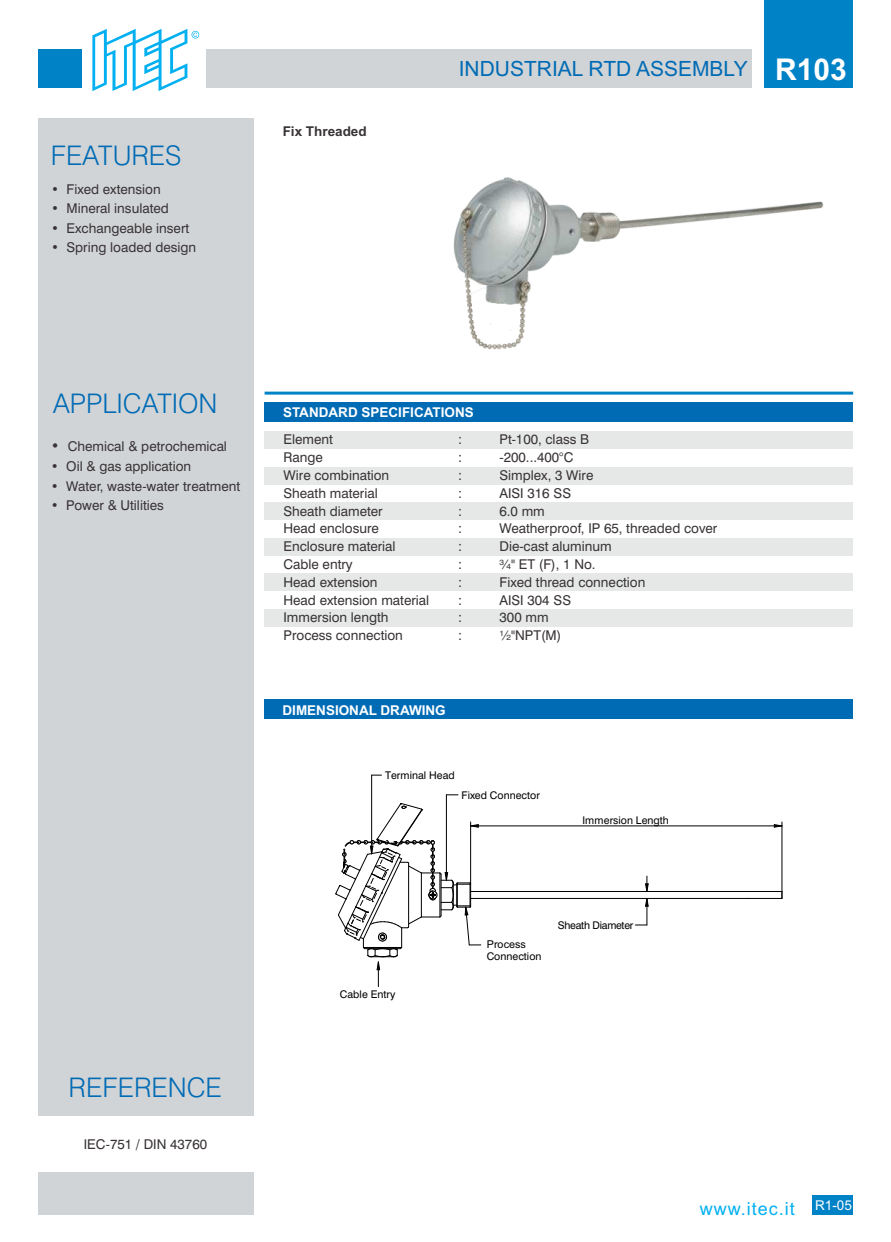
<style>
.page{position:relative;width:891px;height:1242px;background:#fff}
.page>*{position:absolute;margin:0;border:0;box-sizing:border-box;transform-origin:0 0}
.t1{font:300 27px "Swiss 721 BT";color:#006bb5}
.t2{font:21px "Arial";color:#006bb5}
.t3{font:18px "Arial";letter-spacing:.055em;color:#00b0f0}
.t4{font:13.5px "Swiss 721 BT";color:#383336}
.t5{font:700 13.5px "Arial";color:#fff}
.t6{font:700 13.5px "Arial";color:#383336}
.t7{font:13.5px "Arial";color:#fff}
.t8{font:10.8px "Arial";color:#000}
.t9{font:10.65px "Swiss 721 BT";color:#000}
.t10{font:10.65px "Swiss 721 BT";letter-spacing:-.02em;color:#000}
.s1{font-weight:700;font-size:30px;color:#fff}
.s2{font-size:15px}
</style>
<div class="page">
<div style="left:265px;top:431px;width:588px;height:18px;background:#e6e8e8"></div>
<div style="left:265px;top:467px;width:588px;height:17px;background:#e6e8e8"></div>
<div style="left:265px;top:502px;width:588px;height:18px;background:#e6e8e8"></div>
<div style="left:265px;top:538px;width:588px;height:18px;background:#e6e8e8"></div>
<div style="left:265px;top:573px;width:588px;height:18px;background:#e6e8e8"></div>
<div style="left:38px;top:119px;width:216px;height:1096px;background:#d1d4d6"></div>
<div style="left:38px;top:50px;width:43px;height:38px;background:#0082c7"></div>
<div style="left:207px;top:50px;width:545px;height:38px;background:#d1d4d6"></div>
<div style="left:764px;top:0;width:89px;height:88px;background:#0082c7"></div>
<svg style="left:92px;top:29px;width:107px;height:62px"></svg>
<div style="left:38px;top:1116px;width:237px;height:56px;background:#fff"></div>
<hr style="left:265px;top:392px;width:588px;height:3px;background:#0082c7">
<div style="left:265px;top:402px;width:588px;height:20px;background:#006bb5"></div>
<div style="left:265px;top:700px;width:588px;height:19px;background:#006bb5"></div>
<div style="left:265px;top:609px;width:588px;height:18px;background:#e6e8e8"></div>
<hr style="left:747px;top:898px;width:35px;height:1px;background:#000">
<hr style="left:747px;top:891px;width:35px;height:1px;background:#000">
<hr style="left:471px;top:891px;width:277px;height:1px;background:#000">
<hr style="left:471px;top:898px;width:277px;height:1px;background:#000">
<hr style="left:371px;top:775px;width:1px;height:79px;background:#000">
<hr style="left:446px;top:795px;width:1px;height:85px;background:#000">
<svg style="left:446px;top:794px;width:12px;height:1px"></svg>
<svg style="left:635px;top:898px;width:14px;height:28px"></svg>
<svg style="left:645px;top:876px;width:4px;height:15px"></svg>
<svg style="left:774px;top:824px;width:8px;height:4px"></svg>
<svg style="left:335px;top:803px;width:146px;height:184px"></svg>
<hr style="left:782px;top:822px;width:1px;height:69px;background:#000">
<hr style="left:470px;top:822px;width:1px;height:62px;background:#000">
<hr style="left:471px;top:826px;width:311px;height:1px;background:#000">
<img style="left:453px;top:177px;width:371px;height:173px">
<div style="left:813px;top:1195px;width:40px;height:20px;background:#0082c7"></div>
<h1 class="t1" style="left:51px;top:145px;width:132px">FEATURES</h1>
<p class="t4" style="left:51px;top:184px;width:111px">• Fixed extension</p>
<p class="t4" style="left:51px;top:203px;width:119px">• Mineral insulated</p>
<p class="t4" style="left:51px;top:223px;width:140px">• Exchangeable insert</p>
<p class="t4" style="left:51px;top:242px;width:147px">• Spring loaded design</p>
<p class="t6" style="left:283px;top:126px;width:86px">Fix Threaded</p>
<h2 class="t2" style="left:459px;top:61px;width:390px">INDUSTRIAL RTD ASSEMBLY <span class="s1">R103</span></h2>
<h1 class="t1" style="left:53px;top:393px;width:166px">APPLICATION</h1>
<p class="t4" style="left:51px;top:441px;width:178px"><span class="s2">•</span> Chemical &amp; petrochemical</p>
<p class="t4" style="left:51px;top:461px;width:142px">• Oil &amp; gas application</p>
<p class="t4" style="left:51px;top:480px;width:191px">• Water, waste-water treatment</p>
<p class="t4" style="left:51px;top:500px;width:115px">• Power &amp; Utilities</p>
<h1 class="t1" style="left:69px;top:1076px;width:155px">REFERENCE</h1>
<p class="t4" style="left:84px;top:1139px;width:125px">IEC-751 / DIN 43760</p>
<p class="t5" style="left:283px;top:407px;width:192px">STANDARD SPECIFICATIONS</p>
<p class="t4" style="left:284px;top:434px;width:51px">Element</p>
<p class="t4" style="left:458px;top:434px;width:6px">:</p>
<p class="t4" style="left:500px;top:434px;width:91px">Pt-100, class B</p>
<p class="t4" style="left:284px;top:452px;width:41px">Range</p>
<p class="t4" style="left:458px;top:452px;width:6px">:</p>
<p class="t4" style="left:500px;top:452px;width:75px">-200...400°C</p>
<p class="t4" style="left:284px;top:470px;width:107px">Wire combination</p>
<p class="t4" style="left:458px;top:470px;width:6px">:</p>
<p class="t4" style="left:500px;top:470px;width:95px">Simplex, 3 Wire</p>
<p class="t4" style="left:284px;top:488px;width:96px">Sheath material</p>
<p class="t4" style="left:458px;top:488px;width:6px">:</p>
<p class="t4" style="left:500px;top:488px;width:73px">AISI 316 SS</p>
<p class="t4" style="left:284px;top:505px;width:101px">Sheath diameter</p>
<p class="t4" style="left:458px;top:505px;width:6px">:</p>
<p class="t4" style="left:500px;top:505px;width:47px">6.0 mm</p>
<p class="t4" style="left:284px;top:523px;width:97px">Head enclosure</p>
<p class="t4" style="left:458px;top:523px;width:6px">:</p>
<p class="t4" style="left:500px;top:523px;width:219px">Weatherproof, IP 65, threaded cover</p>
<p class="t4" style="left:284px;top:541px;width:114px">Enclosure material</p>
<p class="t4" style="left:458px;top:541px;width:6px">:</p>
<p class="t4" style="left:500px;top:541px;width:114px">Die-cast aluminum</p>
<p class="t4" style="left:284px;top:559px;width:71px">Cable entry</p>
<p class="t4" style="left:458px;top:559px;width:6px">:</p>
<p class="t4" style="left:500px;top:559px;width:98px">¾" ET (F), 1 No.</p>
<p class="t4" style="left:284px;top:577px;width:96px">Head extension</p>
<p class="t4" style="left:458px;top:577px;width:6px">:</p>
<p class="t4" style="left:500px;top:577px;width:147px">Fixed thread connection</p>
<p class="t4" style="left:284px;top:594px;width:147px">Head extension material</p>
<p class="t4" style="left:458px;top:594px;width:6px">:</p>
<p class="t4" style="left:500px;top:594px;width:73px">AISI 304 SS</p>
<p class="t4" style="left:284px;top:612px;width:107px">Immersion length</p>
<p class="t4" style="left:458px;top:612px;width:6px">:</p>
<p class="t4" style="left:500px;top:612px;width:51px">300 mm</p>
<p class="t4" style="left:284px;top:630px;width:121px">Process connection</p>
<p class="t4" style="left:458px;top:630px;width:6px">:</p>
<p class="t4" style="left:500px;top:630px;width:63px">½"NPT(M)</p>
<p class="t5" style="left:283px;top:705px;width:165px">DIMENSIONAL DRAWING</p>
<p class="t9" style="left:385px;top:771px;width:71px">Terminal Head</p>
<p class="t9" style="left:462px;top:791px;width:80px">Fixed Connector</p>
<p class="t9" style="left:583px;top:816px;width:88px">Immersion Length</p>
<p class="t9" style="left:340px;top:990px;width:57px">Cable Entry</p>
<p class="t8" style="left:487px;top:940px;width:41px">Process</p>
<p class="t9" style="left:487px;top:952px;width:56px">Connection</p>
<p class="t10" style="left:558px;top:921px;width:77px">Sheath Diameter</p>
<h3 class="t3" style="left:700px;top:1202px;width:97px">www.itec.it</h3>
<p class="t7" style="left:815px;top:1200px;width:38px">R1-05</p>
</div>
